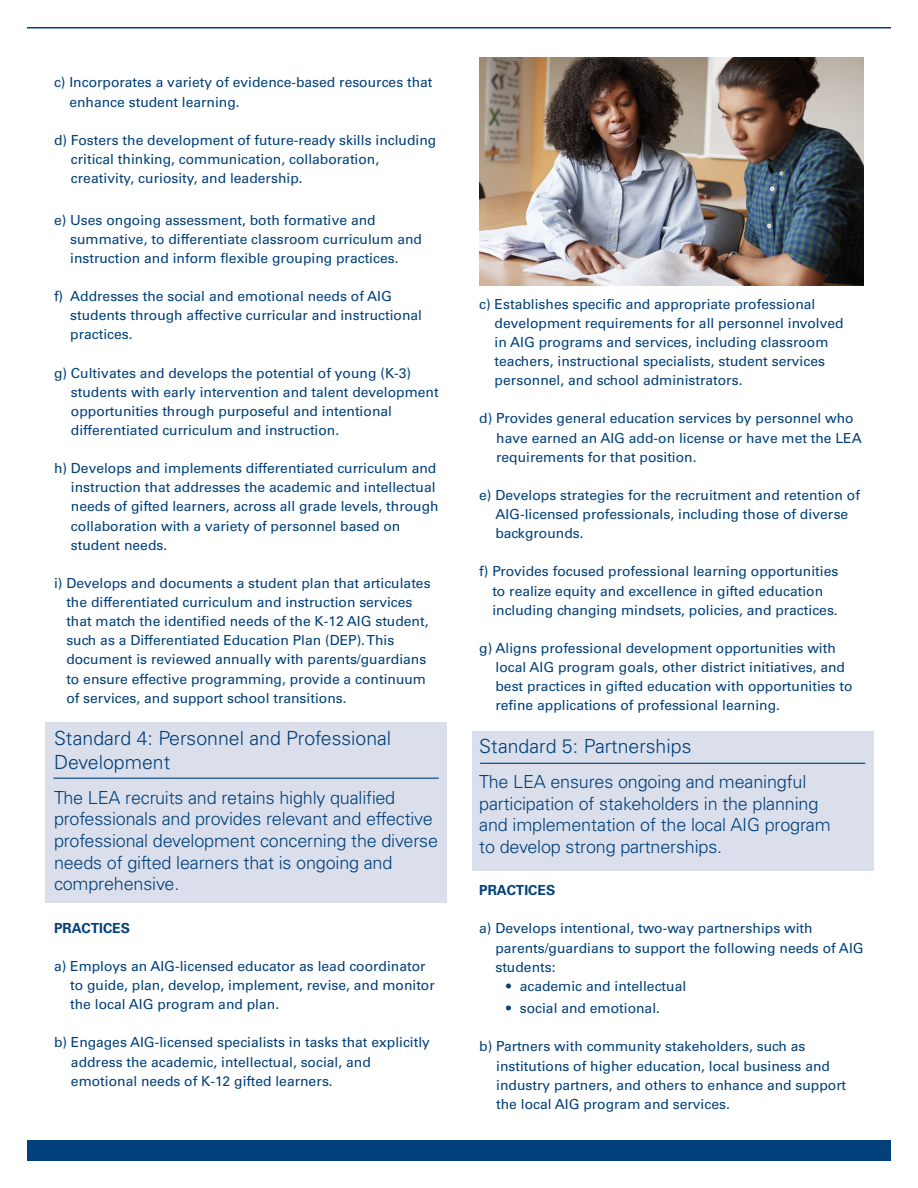
<style>
.page{position:relative;width:918px;height:1188px;background:#fff}
.page>*{position:absolute;margin:0;border:0;box-sizing:border-box;transform-origin:0 0}
.Section_Title{font:300 19.5px "Univers LT Std";color:#01407a}
.Standard_Subtitle{font:300 18px/21.6px "Univers LT Std";letter-spacing:-.01em;color:#01407a}
.Bullet_List{font:13.8px/19.2px "Univers LT Std";color:#01407a}
.t1{font:700 13.8px "Univers LT Std";color:#01407a}
</style>
<div class="page">
<hr style="left:27px;top:27px;width:864px;height:1px;background:#01407a">
<div style="left:27px;top:1140px;width:864px;height:21px;background:#01407a"></div>
<div style="left:472px;top:731px;width:402px;height:139px;background:#dbdfeb"></div>
<hr style="left:480px;top:763px;width:385px;height:1px;background:#01407a">
<div style="left:46px;top:723px;width:401px;height:180px;background:#dbdfeb"></div>
<hr style="left:53px;top:778px;width:386px;height:1px;background:#01407a">
<img style="left:479px;top:57px;width:385px;height:228px">
<p class="Bullet_List" style="left:69px;top:73px;width:365px;text-indent:-15px">c) Incorporates a variety of evidence-based resources that enhance student learning.</p>
<p class="Bullet_List" style="left:71px;top:130px;width:367px;text-indent:-17px">d) Fosters the development of future-ready skills including critical thinking, communication, collaboration, creativity, curiosity, and leadership.</p>
<p class="Bullet_List" style="left:70px;top:210px;width:353px;text-indent:-16px">e) Uses ongoing assessment, both formative and summative, to differentiate classroom curriculum and instruction and inform flexible grouping practices.</p>
<p class="Bullet_List" style="left:70px;top:287px;width:353px;text-indent:-16px">f) Addresses the social and emotional needs of AIG students through affective curricular and instructional practices.</p>
<p class="Bullet_List" style="left:71px;top:363px;width:369px;text-indent:-17px">g) Cultivates and develops the potential of young (K-3) students with early intervention and talent development opportunities through purposeful and intentional differentiated curriculum and instruction.</p>
<p class="Bullet_List" style="left:71px;top:459px;width:369px;text-indent:-17px">h) Develops and implements differentiated curriculum and instruction that addresses the academic and intellectual needs of gifted learners, across all grade levels, through collaboration with a variety of personnel based on student needs.</p>
<p class="Bullet_List" style="left:66px;top:574px;width:366px;text-indent:-12px">i) Develops and documents a student plan that articulates the differentiated curriculum and instruction services that match the identified needs of the K-12 AIG student, such as a Differentiated Education Plan (DEP). This document is reviewed annually with parents/guardians to ensure effective programming, provide a continuum of services, and support school transitions.</p>
<p class="Section_Title" style="left:54px;top:727px;width:339px">Standard 4: Personnel and Professional</p>
<p class="Section_Title" style="left:54px;top:750px;width:118px">Development</p>
<p class="Standard_Subtitle" style="left:54px;top:787px;width:386px">The LEA recruits and retains highly qualified professionals and provides relevant and effective professional development concerning the diverse needs of gifted learners that is ongoing and comprehensive.</p>
<p class="t1" style="left:54px;top:920px;width:78px">PRACTICES</p>
<p class="Bullet_List" style="left:70px;top:957px;width:366px;text-indent:-16px">a) Employs an AIG-licensed educator as lead coordinator to guide, plan, develop, implement, revise, and monitor the local AIG program and plan.</p>
<p class="Bullet_List" style="left:71px;top:1033px;width:361px;text-indent:-17px">b) Engages AIG-licensed specialists in tasks that explicitly address the academic, intellectual, social, and emotional needs of K-12 gifted learners.</p>
<p class="Bullet_List" style="left:495px;top:294px;width:351px;text-indent:-15px">c) Establishes specific and appropriate professional development requirements for all personnel involved in AIG programs and services, including classroom teachers, instructional specialists, student services personnel, and school administrators.</p>
<p class="Bullet_List" style="left:496px;top:409px;width:367px;text-indent:-17px">d) Provides general education services by personnel who have earned an AIG add-on license or have met the LEA requirements for that position.</p>
<p class="Bullet_List" style="left:495px;top:486px;width:366px;text-indent:-16px">e) Develops strategies for the recruitment and retention of<br>AIG-licensed professionals, including those of diverse backgrounds.</p>
<p class="Bullet_List" style="left:492px;top:562px;width:348px;text-indent:-13px">f) Provides focused professional learning opportunities to realize equity and excellence in gifted education including changing mindsets, policies, and practices.</p>
<p class="Bullet_List" style="left:496px;top:639px;width:358px;text-indent:-16px">g) Aligns professional development opportunities with local AIG program goals, other district initiatives, and best practices in gifted education with opportunities to refine applications of professional learning.</p>
<p class="Section_Title" style="left:479px;top:734px;width:214px">Standard 5: Partnerships</p>
<p class="Standard_Subtitle" style="left:479px;top:771px;width:353px">The LEA ensures ongoing and meaningful participation of stakeholders in the planning and implementation of the local AIG program to develop strong partnerships.</p>
<p class="t1" style="left:479px;top:882px;width:78px">PRACTICES</p>
<p class="Bullet_List" style="left:495px;top:919px;width:370px;text-indent:-16px">a) Develops intentional, two-way partnerships with parents/guardians to support the following needs of AIG students:</p>
<p class="Bullet_List" style="left:506px;top:976px;width:182px">• academic and intellectual</p>
<p class="Bullet_List" style="left:506px;top:999px;width:155px">• social and emotional.</p>
<p class="Bullet_List" style="left:496px;top:1037px;width:351px;text-indent:-17px">b) Partners with community stakeholders, such as institutions of higher education, local business and industry partners, and others to enhance and support the local AIG program and services.</p>
</div>
